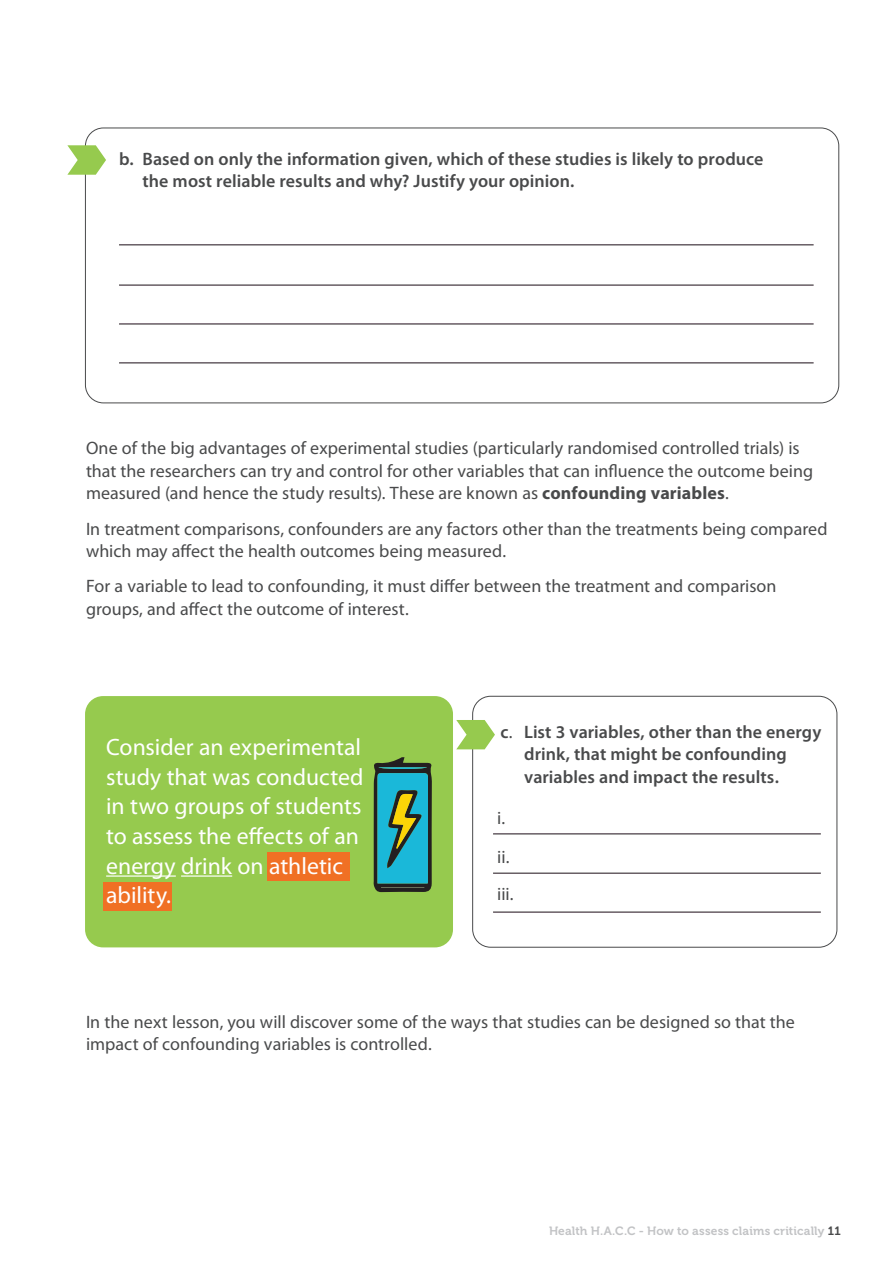
<style>
.page{position:relative;width:893px;height:1263px;background:#fff}
.page>*{position:absolute;margin:0;border:0;box-sizing:border-box;transform-origin:0 0}
.Body{font:23.7px/29.7px "Myriad Pro";color:#fff}
.Body-2{font:18px/22.5px "Myriad Pro";color:#494a4b}
.Body-3{font:600 18px/22.5px "Myriad Pro";letter-spacing:.005em;color:#494a4b}
.t1{font:12px "Museo 700";letter-spacing:.01em;color:#c2c3c5}
.s1{font-weight:700}
.s2{font-weight:400}
.s3{color:#494a4b}
</style>
<div class="page">
<div style="left:472px;top:696px;width:365px;height:251px;border:1px solid #494a4b;border-radius:18px"></div>
<hr style="left:493px;top:873px;width:328px;height:1px;background:#231f20">
<hr style="left:119px;top:363px;width:695px;height:1px;background:#231f20">
<hr style="left:493px;top:912px;width:328px;height:1px;background:#231f20">
<hr style="left:119px;top:245px;width:695px;height:1px;background:#231f20">
<hr style="left:119px;top:285px;width:695px;height:1px;background:#231f20">
<hr style="left:493px;top:834px;width:328px;height:1px;background:#231f20">
<hr style="left:119px;top:324px;width:695px;height:1px;background:#231f20">
<div style="left:85px;top:696px;width:368px;height:251px;background:#96ca4e;border-radius:18px"></div>
<div style="left:267px;top:852px;width:83px;height:29px;background:#f07024"></div>
<div style="left:103px;top:882px;width:68px;height:29px;background:#f07024"></div>
<hr style="left:106px;top:875px;width:70px;height:2px;background:#fff">
<hr style="left:181px;top:875px;width:51px;height:2px;background:#fff">
<svg style="left:373px;top:757px;width:59px;height:135px;background:#358b86"></svg>
<svg style="left:67px;top:145px;width:39px;height:30px"></svg>
<svg style="left:456px;top:720px;width:39px;height:29px"></svg>
<p class="Body-3" style="left:119px;top:147px;width:16px">b.</p>
<p class="Body-3" style="left:142px;top:147px;width:622px">Based on only the information given, which of these studies is likely to produce the most reliable results and why? Justify your opinion.</p>
<p class="Body-2" style="left:86px;top:437px;width:729px">One of the big advantages of experimental studies (particularly randomised controlled trials) is that the researchers can try and control for other variables that can influence the outcome being measured (and hence the study results). These are known as <span class="s1">confounding variables</span>.</p>
<p class="Body-2" style="left:86px;top:517px;width:743px">In treatment comparisons, confounders are any factors other than the treatments being compared which may affect the health outcomes being measured.</p>
<p class="Body-2" style="left:86px;top:575px;width:692px">For a variable to lead to confounding, it must differ between the treatment and comparison groups, and affect the outcome of interest.</p>
<p class="Body" style="left:106px;top:732px;width:259px">Consider an experimental study that was conducted in two groups of students to assess the effects of an energy drink on athletic ability.</p>
<p class="Body-3" style="left:500px;top:720px;width:14px">c<span class="s2">.</span></p>
<p class="Body-2" style="left:497px;top:806px;width:9px">i.</p>
<p class="Body-2" style="left:497px;top:846px;width:14px">ii.</p>
<p class="Body-2" style="left:497px;top:882px;width:18px">iii.</p>
<p class="Body-3" style="left:524px;top:720px;width:299px">List 3 variables, other than the energy drink, that might be confounding variables and impact the results.</p>
<p class="Body-2" style="left:86px;top:1010px;width:710px">In the next lesson, you will discover some of the ways that studies can be designed so that the impact of confounding variables is controlled.</p>
<p class="t1" style="left:549px;top:1224px;width:294px">Health H.A.C.C - How to assess claims critically <span class="s3">11</span></p>
</div>
